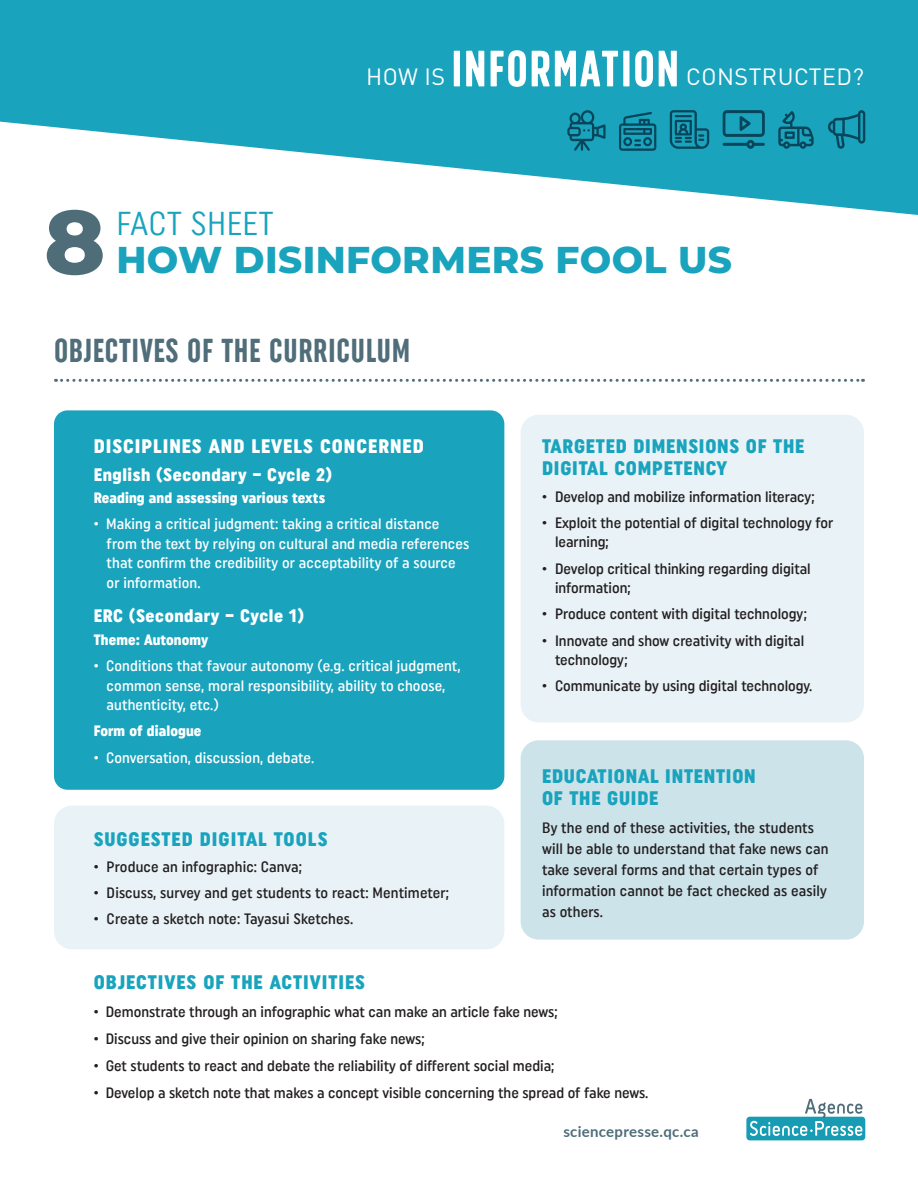
<style>
.page{position:relative;width:918px;height:1188px;background:#fff}
.page>*{position:absolute;margin:0;border:0;box-sizing:border-box;transform-origin:0 0}
.t1{font:800 90px "Montserrat";color:#4e6d79}
.Titre_1{font:51px "SS Nickson Six";letter-spacing:.02em;color:#fff}
.t2{font:800 37.35px "Montserrat";letter-spacing:.01em;color:#19a3bd}
.Titre_1-2{font:33px "Uniform Extra Condensed 3";letter-spacing:.02em;color:#506d7a}
.t3{font:33px "Uniform Condensed 6";letter-spacing:.01em;color:#19a3bd}
.t4{font:23.25px "DINOT";letter-spacing:.02em;color:#fff}
.Titre_3{font:19.5px/22.5px "Uniform Condensed 3";letter-spacing:.04em;color:#19a3bd}
.Titre_3-2{font:19.5px "Uniform Condensed 3";letter-spacing:.05em;color:#fff}
.t5{font:18px "Uniform Condensed 3";letter-spacing:.03em;color:#fff}
.t6{font:15px/21px "Uniform Condensed 2";color:#231f20}
.t7{font:15px/19.5px "Uniform Condensed 2";letter-spacing:.01em;color:#fff}
.t8{font:15px "Uniform Condensed 3";letter-spacing:.01em;color:#fff}
.t9{font:700 15px "Lato";letter-spacing:.02em;color:#4e6d79}
</style>
<div class="page">
<svg style="left:0;top:0;width:918px;height:215px;fill:#19a3bd"></svg>
<svg style="left:567px;top:110px;width:39px;height:41px;background:#13849d"></svg>
<svg style="left:619px;top:112px;width:37px;height:39px"></svg>
<svg style="left:670px;top:110px;width:39px;height:39px;background:#117a92"></svg>
<svg style="left:723px;top:110px;width:42px;height:39px;background:#128199"></svg>
<svg style="left:778px;top:111px;width:36px;height:38px"></svg>
<svg style="left:828px;top:110px;width:37px;height:39px"></svg>
<div style="left:521px;top:415px;width:343px;height:308px;background:#e9f3f7;border-radius:18px"></div>
<div style="left:54px;top:806px;width:450px;height:143px;background:#e9f3f7;border-radius:18px"></div>
<div style="left:521px;top:740px;width:343px;height:200px;background:#cce3ea;border-radius:18px"></div>
<svg style="left:56px;top:379px;width:807px;height:3px"></svg>
<div style="left:746px;top:1117px;width:119px;height:23px;background:#179cb4;border-radius:3px"></div>
<svg style="left:750px;top:1099px;width:112px;height:37px"></svg>
<div style="left:54px;top:410px;width:450px;height:380px;background:#19a3bd;border-radius:14px"></div>
<p class="t4" style="left:366px;top:61px;width:81px">HOW IS</p>
<p class="Titre_1" style="left:451px;top:38px;width:230px">INFORMATION</p>
<p class="t4" style="left:686px;top:61px;width:179px">CONSTRUCTED?</p>
<p class="t1" style="left:43px;top:176px;width:65px">8</p>
<p class="t3" style="left:117px;top:204px;width:159px">FACT SHEET</p>
<p class="t2" style="left:117px;top:232px;width:617px">HOW DISINFORMERS FOOL US</p>
<p class="Titre_1-2" style="left:54px;top:332px;width:358px">OBJECTIVES OF THE CURRICULUM</p>
<p class="Titre_3-2" style="left:94px;top:434px;width:332px">DISCIPLINES AND LEVELS CONCERNED</p>
<p class="t5" style="left:94px;top:464px;width:240px">English (Secondary – Cycle 2)</p>
<p class="t8" style="left:94px;top:489px;width:233px">Reading and assessing various texts</p>
<p class="t7" style="left:107px;top:514px;width:364px;text-indent:-13px">• Making a critical judgment: taking a critical distance from the text by relying on cultural and media references that confirm the credibility or acceptability of a source or information.</p>
<p class="t5" style="left:94px;top:605px;width:212px">ERC (Secondary – Cycle 1)</p>
<p class="t8" style="left:94px;top:631px;width:116px">Theme: Autonomy</p>
<p class="t7" style="left:107px;top:656px;width:356px;text-indent:-13px">• Conditions that favour autonomy (e.g. critical judgment, common sense, moral responsibility, ability to choose, authenticity, etc.)</p>
<p class="t8" style="left:94px;top:722px;width:109px">Form of dialogue</p>
<p class="t7" style="left:94px;top:747px;width:222px">• Conversation, discussion, debate.</p>
<p class="Titre_3" style="left:94px;top:827px;width:235px">SUGGESTED DIGITAL TOOLS</p>
<p class="t6" style="left:94px;top:856px;width:210px">• Produce an infographic: Canva;</p>
<p class="t6" style="left:94px;top:882px;width:357px">• Discuss, survey and get students to react: Mentimeter;</p>
<p class="t6" style="left:94px;top:908px;width:261px">• Create a sketch note: Tayasui Sketches.</p>
<p class="Titre_3" style="left:542px;top:435px;width:264px">TARGETED DIMENSIONS OF THE<br>DIGITAL COMPETENCY</p>
<p class="t6" style="left:542px;top:486px;width:274px">• Develop and mobilize information literacy;</p>
<p class="t6" style="left:555px;top:513px;width:280px;line-height:19.5px;text-indent:-13px">• Exploit the potential of digital technology for learning;</p>
<p class="t6" style="left:555px;top:558px;width:257px;line-height:19.5px;text-indent:-13px">• Develop critical thinking regarding digital information;</p>
<p class="t6" style="left:542px;top:603px;width:266px">• Produce content with digital technology;</p>
<p class="t6" style="left:555px;top:630px;width:251px;line-height:19.5px;text-indent:-13px">• Innovate and show creativity with digital technology;</p>
<p class="t6" style="left:542px;top:675px;width:272px">• Communicate by using digital technology.</p>
<p class="Titre_3" style="left:542px;top:764px;width:215px">EDUCATIONAL INTENTION<br>OF THE GUIDE</p>
<p class="t6" style="left:542px;top:817px;width:288px">By the end of these activities, the students will be able to understand that fake news can take several forms and that certain types of information cannot be fact checked as easily as others.</p>
<p class="Titre_3" style="left:94px;top:971px;width:273px">OBJECTIVES OF THE ACTIVITIES</p>
<p class="t6" style="left:94px;top:1001px;width:465px">• Demonstrate through an infographic what can make an article fake news;</p>
<p class="t6" style="left:94px;top:1028px;width:332px">• Discuss and give their opinion on sharing fake news;</p>
<p class="t6" style="left:94px;top:1055px;width:462px">• Get students to react and debate the reliability of different social media;</p>
<p class="t6" style="left:94px;top:1082px;width:556px">• Develop a sketch note that makes a concept visible concerning the spread of fake news.</p>
<p class="t9" style="left:563px;top:1120px;width:137px">sciencepresse.qc.ca</p>
</div>
